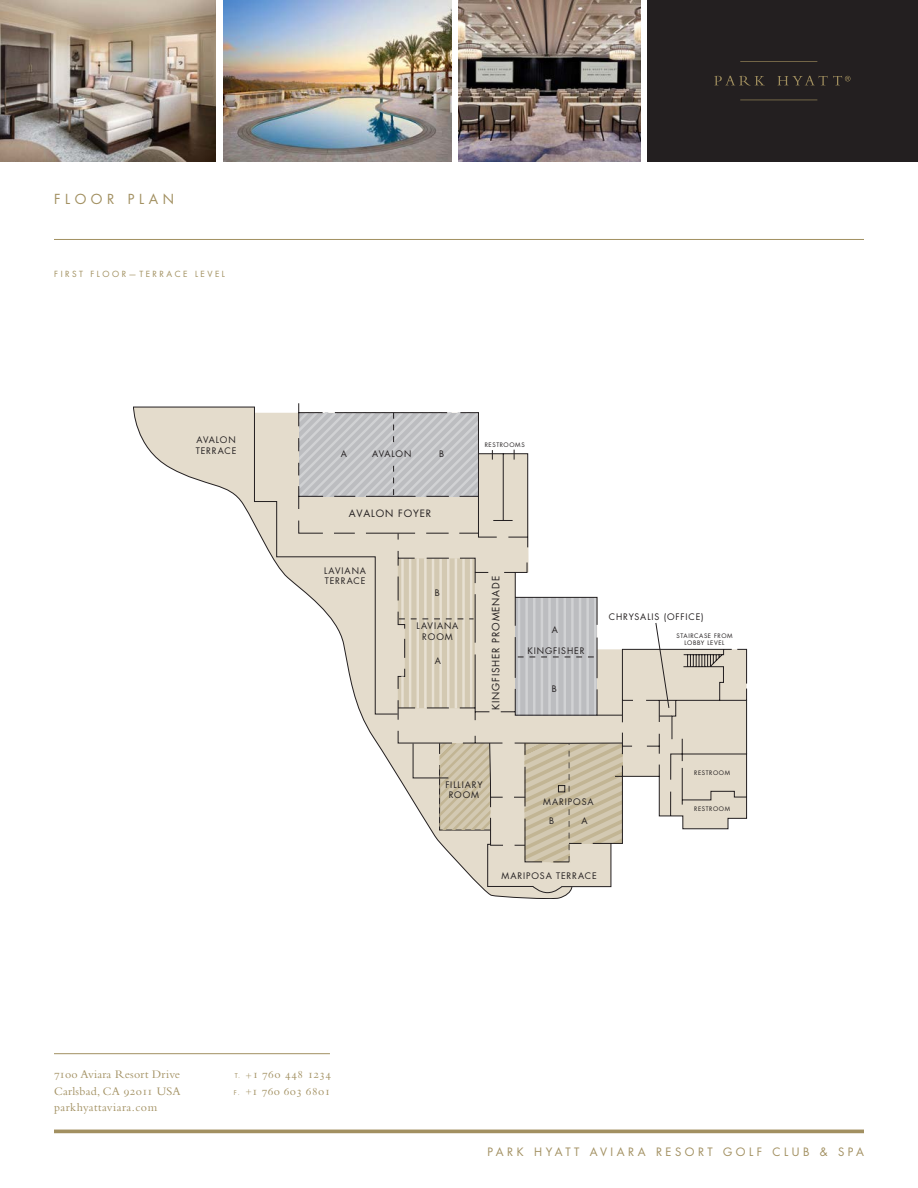
<style>
.page{position:relative;width:918px;height:1188px;background:#fff}
.page>*{position:absolute;margin:0;border:0;box-sizing:border-box;transform-origin:0 0}
.t1{font:13.5px "Futura Std";letter-spacing:.34em;color:#a29061}
.t2{font:12px/16.5px "Bembo Std";letter-spacing:.025em;color:#a29061;text-align:justify}
.t3{font:11.25px "Futura Std";letter-spacing:.31em;color:#a29061}
.t4{font:9.9px "Futura Std";letter-spacing:.085em;color:#231f20}
.t5{font:8.85px/10.5px "Futura Std";letter-spacing:.105em;color:#231f20}
.t6{font:8.25px "Futura Std";letter-spacing:.3em;color:#a29161}
.t7{font:6px/7.2px "Futura Std";letter-spacing:.1em;color:#231f20;text-align:center}
.s1{font-family:"Futura Std";font-size:6.3px}
.s2{font-size:9.75px}
</style>
<div class="page">
<div style="left:648px;top:0;width:270px;height:162px;background:#231f20"></div>
<hr style="left:54px;top:239px;width:810px;height:1px;background:#a29061">
<svg style="left:133px;top:406px;width:436px;height:493px"></svg>
<svg style="left:298px;top:403px;width:230px;height:145px"></svg>
<svg style="left:397px;top:558px;width:15px;height:162px;background:#d1c8b7"></svg>
<svg style="left:412px;top:449px;width:200px;height:444px"></svg>
<svg style="left:524px;top:743px;width:29px;height:120px;background:#c5baa0"></svg>
<svg style="left:553px;top:622px;width:194px;height:241px"></svg>
<div style="left:558px;top:785px;width:7px;height:7px;border:1px solid #231f20"></div>
<img style="left:459px;top:0;width:181px;height:162px">
<img style="left:224px;top:0;width:227px;height:162px">
<img style="left:0;top:0;width:216px;height:162px">
<svg style="left:714px;top:76px;width:51px;height:10px"></svg>
<hr style="left:740px;top:61px;width:77px;height:1px;background:#a2905f">
<hr style="left:740px;top:100px;width:77px;height:1px;background:#a2905f">
<svg style="left:777px;top:76px;width:74px;height:9px"></svg>
<hr style="left:54px;top:1053px;width:276px;height:1px;background:#a29061">
<hr style="left:54px;top:1130px;width:810px;height:3px;background:#a29061">
<h1 class="t1" style="left:54px;top:190px;width:122px">FLOOR PLAN</h1>
<p class="t6" style="left:54px;top:268px;width:172px">FIRST FLOOR— TERRACE LEVEL</p>
<p class="t5" style="left:196px;top:435px;width:42px">AVALON<br>TERRACE</p>
<p class="t5" style="left:341px;top:448px;width:8px">A</p>
<p class="t5" style="left:372px;top:448px;width:41px">AVALON</p>
<p class="t5" style="left:439px;top:448px;width:6px">B</p>
<p class="t4" style="left:349px;top:507px;width:84px">AVALON FOYER</p>
<p class="t5" style="left:324px;top:565px;width:43px">LAVIANA<br>TERRACE</p>
<p class="t5" style="left:435px;top:588px;width:6px">B</p>
<p class="t5" style="left:417px;top:621px;width:43px;text-align:center">LAVIANA<br>ROOM</p>
<p class="t5" style="left:435px;top:655px;width:8px">A</p>
<p class="t7" style="left:485px;top:442px;width:41px">RESTROOMS</p>
<p class="t4" style="left:490px;top:710px;width:136px;rotate:-90deg">KINGFISHER PROMENADE</p>
<p class="t5" style="left:552px;top:625px;width:8px">A</p>
<p class="t5" style="left:527px;top:645px;width:59px">KINGFISHER</p>
<p class="t5" style="left:552px;top:683px;width:6px">B</p>
<p class="t5" style="left:609px;top:612px;width:96px">CHRYSALIS (OFFICE)</p>
<p class="t7" style="left:676px;top:632px;width:58px">STAIRCASE FROM<br>LOBBY LEVEL</p>
<p class="t5" style="left:445px;top:779px;width:39px;text-align:center">FILLIARY<br>ROOM</p>
<p class="t5" style="left:543px;top:796px;width:52px">MARIPOSA</p>
<p class="t5" style="left:549px;top:816px;width:6px">B</p>
<p class="t5" style="left:581px;top:816px;width:8px">A</p>
<p class="t5" style="left:501px;top:870px;width:97px">MARIPOSA TERRACE</p>
<p class="t7" style="left:694px;top:770px;width:37px">RESTROOM</p>
<p class="t7" style="left:694px;top:805px;width:37px">RESTROOM</p>
<h2 class="t2" style="left:54px;top:1066px;width:128px">71oo Aviara Resort Drive Carlsbad, CA 92o11 USA parkhyattaviara.com</h2>
<h2 class="t2" style="left:234px;top:1066px;width:99px"><span class="s1">T.</span> <span class="s2">+</span>1 76o 448 1234<br><span class="s1">F.</span> <span class="s2">+</span>1 76o 6o3 68o1</h2>
<p class="t3" style="left:488px;top:1144px;width:378px">PARK HYATT AVIARA RESORT GOLF CLUB &amp; SPA</p>
</div>
